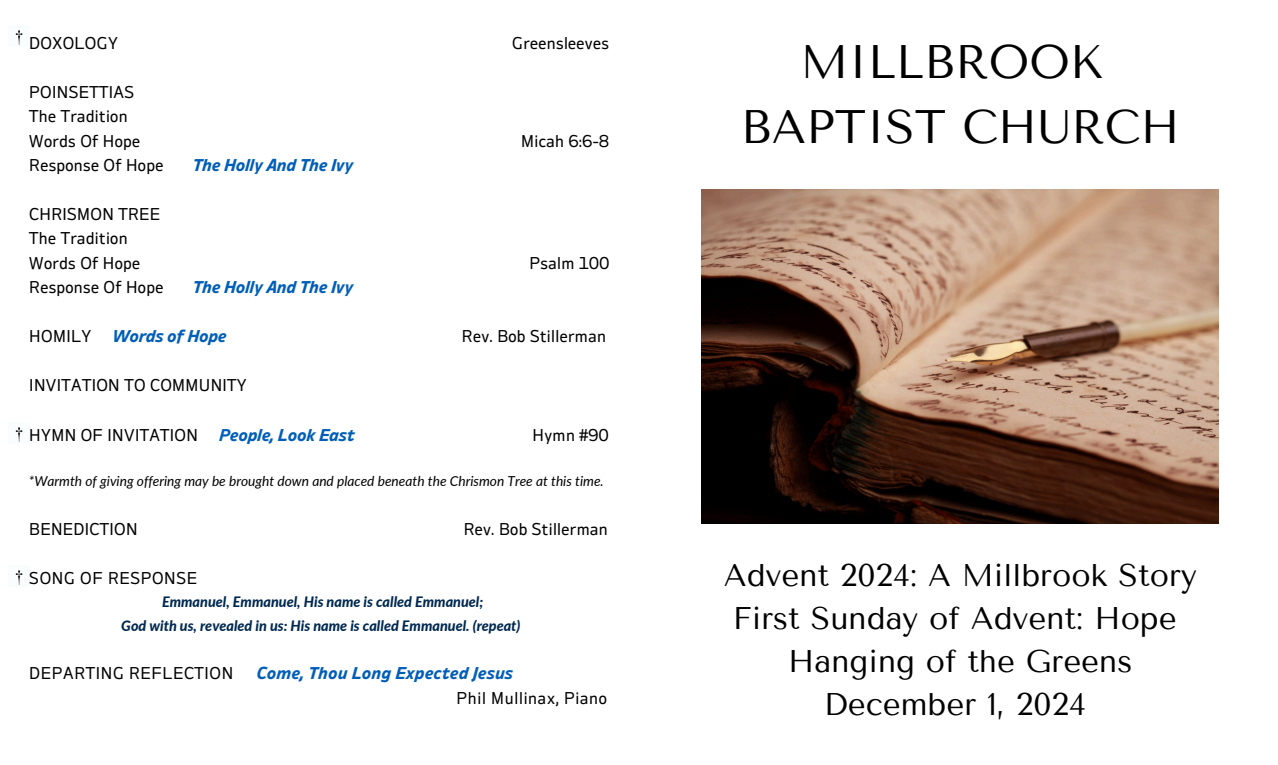
<style>
.page{position:relative;width:1278px;height:765px;background:#fff}
.page>*{position:absolute;margin:0;border:0;box-sizing:border-box;transform-origin:0 0}
.t1{font:46.88px/64.8px "Tenor Sans";color:#000;text-align:center}
.t2{font:31.25px/43.1px "Tenor Sans";color:#000;text-align:center}
.t3{font:15px "Ambiguity Normate";letter-spacing:-.02em;color:#000}
.t4{font:italic 700 15px "Ambiguity Normate";letter-spacing:-.02em;color:#005eb8}
.t5{font:15px "Ambiguity Normate";color:#000}
.t6{font:italic 700 15px "Ambiguity Normate";color:#005eb8}
.t7{font:italic 800 14.38px "Lato";color:#012950}
.t8{font:italic 13.75px "Lato";color:#000}
</style>
<div class="page">
<img style="left:702px;top:190px;width:516px;height:334px">
<img style="left:15px;top:30px;width:8px;height:15px">
<img style="left:15px;top:427px;width:8px;height:15px">
<img style="left:15px;top:570px;width:8px;height:15px">
<p class="t3" style="left:29px;top:31px;width:91px">DOXOLOGY</p>
<p class="t3" style="left:512px;top:31px;width:99px">Greensleeves</p>
<p class="t3" style="left:29px;top:79px;width:107px">POINSETTIAS</p>
<p class="t3" style="left:29px;top:104px;width:101px">The Tradition</p>
<p class="t3" style="left:29px;top:128px;width:113px">Words Of Hope</p>
<p class="t3" style="left:521px;top:128px;width:90px">Micah 6:6-8</p>
<p class="t3" style="left:29px;top:152px;width:136px">Response Of Hope</p>
<p class="t4" style="left:193px;top:152px;width:162px">The Holly And The Ivy</p>
<p class="t3" style="left:29px;top:201px;width:133px">CHRISMON TREE</p>
<p class="t3" style="left:29px;top:226px;width:101px">The Tradition</p>
<p class="t3" style="left:29px;top:250px;width:113px">Words Of Hope</p>
<p class="t3" style="left:529px;top:250px;width:82px">Psalm 100</p>
<p class="t3" style="left:29px;top:274px;width:136px">Response Of Hope</p>
<p class="t4" style="left:193px;top:274px;width:162px">The Holly And The Ivy</p>
<p class="t3" style="left:29px;top:323px;width:64px">HOMILY</p>
<p class="t4" style="left:112px;top:323px;width:116px">Words of Hope</p>
<p class="t3" style="left:462px;top:323px;width:146px">Rev. Bob Stillerman</p>
<p class="t3" style="left:29px;top:372px;width:220px">INVITATION TO COMMUNITY</p>
<p class="t3" style="left:29px;top:422px;width:171px">HYMN OF INVITATION</p>
<p class="t4" style="left:219px;top:422px;width:137px">People, Look East</p>
<p class="t3" style="left:532px;top:422px;width:78px">Hymn #90</p>
<h3 class="t8" style="left:29px;top:473px;width:576px">*Warmth of giving offering may be brought down and placed beneath the Chrismon Tree at this time.</h3>
<p class="t3" style="left:29px;top:516px;width:110px">BENEDICTION</p>
<p class="t3" style="left:463px;top:516px;width:146px">Rev. Bob Stillerman</p>
<p class="t5" style="left:29px;top:565px;width:170px">SONG OF RESPONSE</p>
<p class="t7" style="left:162px;top:593px;width:323px">Emmanuel, Emmanuel, His name is called Emmanuel;</p>
<p class="t7" style="left:121px;top:616px;width:401px">God with us, revealed in us: His name is called Emmanuel. (repeat)</p>
<p class="t5" style="left:29px;top:661px;width:206px">DEPARTING REFLECTION</p>
<p class="t6" style="left:256px;top:661px;width:258px">Come, Thou Long Expected Jesus</p>
<p class="t5" style="left:456px;top:685px;width:152px">Phil Mullinax, Piano</p>
<p class="t1" style="left:741px;top:30px;width:440px">MILLBROOK<br>BAPTIST CHURCH</p>
<p class="t2" style="left:724px;top:554px;width:474px">Advent 2024: A Millbrook Story<br>First Sunday of Advent: Hope<br>Hanging of the Greens<br>December 1, 2024</p>
</div>
